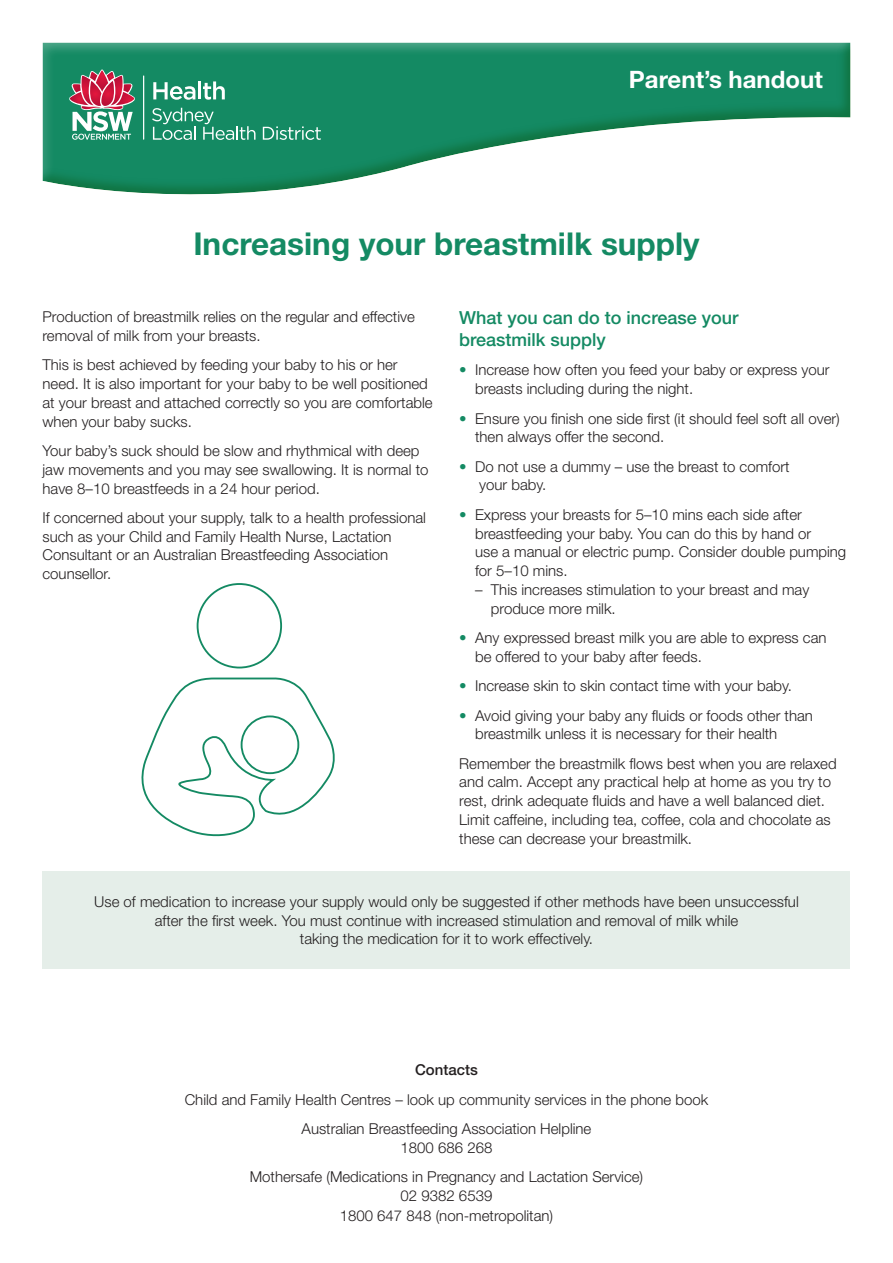
<style>
.page{position:relative;width:893px;height:1263px;background:#fff}
.page>*{position:absolute;margin:0;border:0;box-sizing:border-box;transform-origin:0 0}
.t1{font:700 31.5px "Helvetica Neue";color:#148a63}
.t2{font:700 24px "Helvetica Neue";color:#fff}
.t3{font:500 18px/21.6px "Helvetica Neue";color:#148a63}
.t4{font:300 15px/18.8px "Helvetica Neue";color:#231f20}
.t5{font:500 15px "Helvetica Neue";color:#231f20}
.s1{color:#148a63}
</style>
<div class="page">
<div style="left:42px;top:42px;width:809px;height:155px;background:#799a27;opacity:.4"></div>
<hr style="left:143px;top:75px;width:1px;height:65px;background:#fff">
<svg style="left:69px;top:70px;width:66px;height:70px"></svg>
<svg style="left:153px;top:82px;width:42px;height:18px"></svg>
<hr style="left:198px;top:81px;width:3px;height:18px;background:#fff">
<svg style="left:203px;top:81px;width:22px;height:19px"></svg>
<svg style="left:152px;top:108px;width:103px;height:32px;background:#3e9f7f"></svg>
<svg style="left:263px;top:126px;width:58px;height:14px"></svg>
<div style="left:43px;top:871px;width:807px;height:97px;background:#e5eee9"></div>
<svg style="left:141px;top:677px;width:194px;height:160px"></svg>
<div style="left:197px;top:583px;width:85px;height:85px;border:2px solid #148a63;border-radius:50%"></div>
<div style="left:241px;top:715px;width:58px;height:59px;border:2px solid #148a63;border-radius:50%"></div>
<h2 class="t2" style="left:629px;top:65px;width:195px">Parent’s handout</h2>
<h1 class="t1" style="left:193px;top:224px;width:508px">Increasing your breastmilk supply</h1>
<p class="t4" style="left:43px;top:307px;width:374px">Production of breastmilk relies on the regular and effective removal of milk from your breasts.</p>
<p class="t4" style="left:43px;top:355px;width:392px">This is best achieved by feeding your baby to his or her need. It is also important for your baby to be well positioned at your breast and attached correctly so you are comfortable when your baby sucks.</p>
<p class="t4" style="left:43px;top:441px;width:387px">Your baby’s suck should be slow and rhythmical with deep jaw movements and you may see swallowing. It is normal to have 8–10 breastfeeds in a 24 hour period.</p>
<p class="t4" style="left:43px;top:508px;width:385px">If concerned about your supply, talk to a health professional such as your Child and Family Health Nurse, Lactation Consultant or an Australian Breastfeeding Association counsellor.</p>
<p class="t3" style="left:459px;top:307px;width:281px">What you can do to increase your breastmilk supply</p>
<p class="t4" style="left:475px;top:360px;width:356px;text-indent:-16px"><span class="s1">•</span> Increase how often you feed your baby or express your breasts including during the night.</p>
<p class="t4" style="left:475px;top:409px;width:366px;text-indent:-16px"><span class="s1">•</span> Ensure you finish one side first (it should feel soft all over) then always offer the second.</p>
<p class="t4" style="left:479px;top:457px;width:312px;text-indent:-20px"><span class="s1">•</span> Do not use a dummy – use the breast to comfort your baby.</p>
<p class="t4" style="left:475px;top:505px;width:373px;text-indent:-16px"><span class="s1">•</span> Express your breasts for 5–10 mins each side after breastfeeding your baby. You can do this by hand or<br>use a manual or electric pump. Consider double pumping for 5–10 mins.</p>
<p class="t4" style="left:491px;top:580px;width:320px;text-indent:-16px">– This increases stimulation to your breast and may produce more milk.</p>
<p class="t4" style="left:475px;top:628px;width:353px;text-indent:-16px"><span class="s1">•</span> Any expressed breast milk you are able to express can be offered to your baby after feeds.</p>
<p class="t4" style="left:459px;top:676px;width:334px"><span class="s1">•</span> Increase skin to skin contact time with your baby.</p>
<p class="t4" style="left:475px;top:705px;width:339px;text-indent:-16px"><span class="s1">•</span> Avoid giving your baby any fluids or foods other than breastmilk unless it is necessary for their health</p>
<p class="t4" style="left:459px;top:754px;width:379px">Remember the breastmilk flows best when you are relaxed and calm. Accept any practical help at home as you try to rest, drink adequate fluids and have a well balanced diet.<br>Limit caffeine, including tea, coffee, cola and chocolate as these can decrease your breastmilk.</p>
<p class="t4" style="left:94px;top:892px;width:706px;text-align:center">Use of medication to increase your supply would only be suggested if other methods have been unsuccessful after the first week. You must continue with increased stimulation and removal of milk while<br>taking the medication for it to work effectively.</p>
<p class="t5" style="left:415px;top:1061px;width:64px">Contacts</p>
<p class="t4" style="left:185px;top:1084px;width:525px;line-height:29.4px;text-align:center">Child and Family Health Centres – look up community services in the phone book<br>Australian Breastfeeding Association Helpline</p>
<p class="t4" style="left:250px;top:1132px;width:395px;line-height:29.4px;text-align:center">1800 686 268<br>Mothersafe (Medications in Pregnancy and Lactation Service)</p>
<p class="t4" style="left:340px;top:1186px;width:215px;line-height:19.5px;text-align:center">02 9382 6539<br>1800 647 848 (non-metropolitan)</p>
</div>
